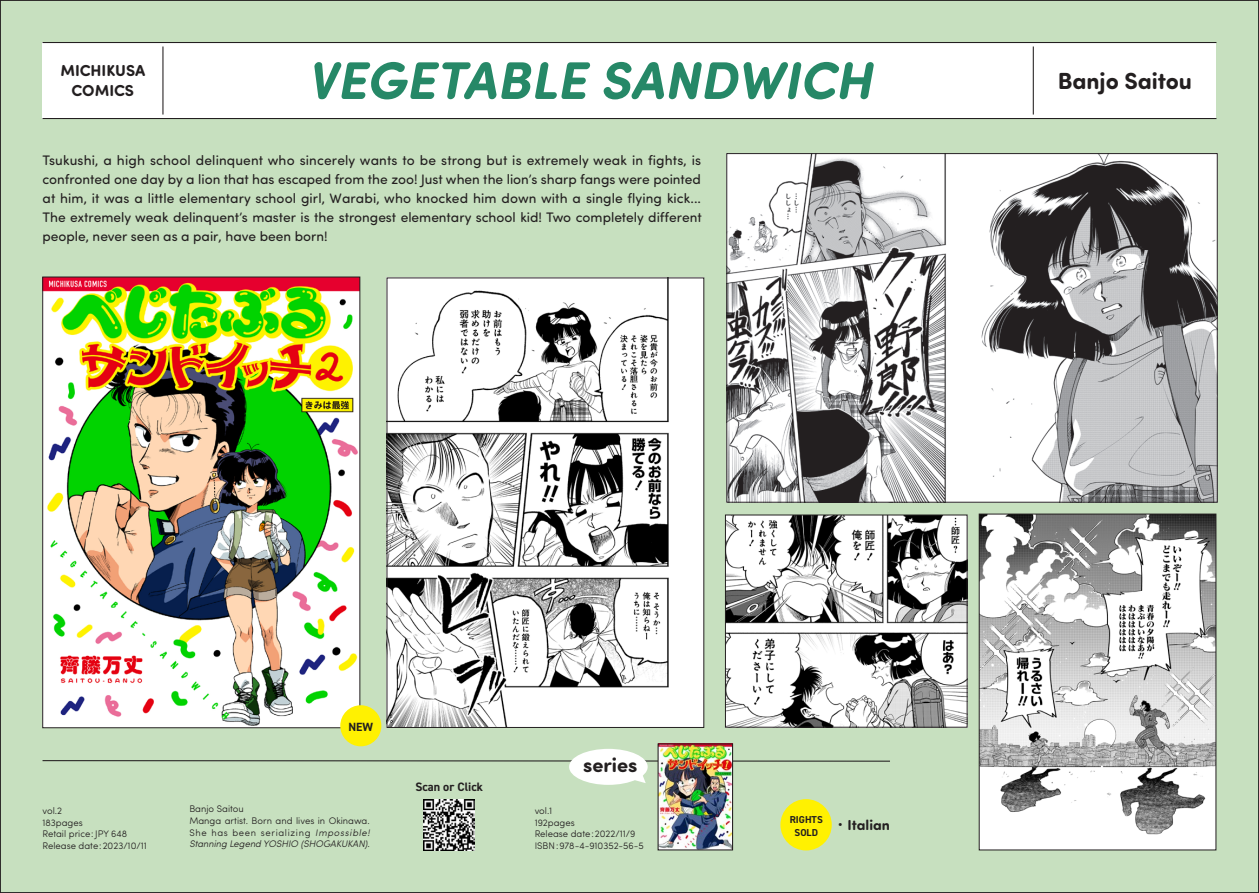
<style>
.page{position:relative;width:1259px;height:893px;background:#fff}
.page>*{position:absolute;margin:0;border:0;box-sizing:border-box;transform-origin:0 0}
.t1{font:italic 700 53.1px "Sofia Pro Soft";color:#268867}
.t2{font:700 23.4px "Sofia Pro Soft";letter-spacing:-.005em;color:#231f20}
.t3{font:700 20.25px "Sofia Pro Soft";color:#231f20}
.t4{font:700 15.9px "Sofia Pro Soft";color:#231f20}
.t5{font:700 14.4px "Sofia Pro Soft";color:#231f20}
.t6{font:13.8px/19.2px "Sofia Pro Soft";color:#231f20;text-align:justify}
.t7{font:700 12.15px "DIN2014";color:#231f20}
.t8{font:700 11.85px "DIN2014";color:#231f20}
.t9{font:700 10.05px "DIN2014";color:#231f20}
.t10{font:300 9.6px/11.7px "Sofia Pro Soft";color:#231f20;text-align:justify}
.s1{font-style:italic}
.s2{font-family:"Koz Min Pr 6 N";font-weight:400}
</style>
<div class="page">
<div style="left:0;top:0;width:1258px;height:893px;background:#c7e0bf"></div>
<svg style="left:42px;top:760px;width:848px;height:2px"></svg>
<div style="left:43px;top:43px;width:1173px;height:76px;background:#fff"></div>
<hr style="left:43px;top:42px;width:1173px;height:1px;background:#231f20">
<hr style="left:43px;top:118px;width:1173px;height:1px;background:#231f20">
<hr style="left:162px;top:47px;width:1px;height:68px;background:#231f20">
<img style="left:424px;top:800px;width:50px;height:50px">
<img style="left:44px;top:279px;width:314px;height:447px">
<div style="left:42px;top:277px;width:318px;height:451px;border:1px solid #231f20"></div>
<img style="left:389px;top:280px;width:313px;height:446px">
<div style="left:387px;top:278px;width:317px;height:450px;border:1px solid #231f20"></div>
<div style="left:569px;top:749px;width:78px;height:36px;background:#fff;border-radius:50%"></div>
<svg style="left:633px;top:772px;width:13px;height:11px"></svg>
<img style="left:728px;top:155px;width:487px;height:345px">
<img style="left:981px;top:516px;width:233px;height:332px">
<div style="left:979px;top:514px;width:237px;height:336px;border:1px solid #231f20"></div>
<img style="left:727px;top:517px;width:238px;height:208px">
<div style="left:725px;top:515px;width:242px;height:212px;border:1px solid #231f20"></div>
<img style="left:659px;top:745px;width:72px;height:103px">
<div style="left:657px;top:743px;width:76px;height:107px;border:1px solid #231f20"></div>
<hr style="left:1032px;top:47px;width:1px;height:68px;background:#231f20">
<div style="left:780px;top:799px;width:51px;height:51px;background:#fff101;border-radius:50%"></div>
<div style="left:340px;top:705px;width:41px;height:41px;background:#fff101;border-radius:50%"></div>
<p class="t4" style="left:60px;top:59px;width:87px">MICHIKUSA</p>
<p class="t4" style="left:71px;top:78px;width:64px">COMICS</p>
<p class="t1" style="left:307px;top:42px;width:566px">VEGETABLE SANDWICH</p>
<p class="t6" style="left:43px;top:150px;width:661px">Tsukushi, a high school delinquent who sincerely wants to be strong but is extremely weak in fights, is confronted one day by a lion that has escaped from the zoo! Just when the lion’s sharp fangs were pointed at him, it was a little elementary school girl, Warabi, who knocked him down with a single flying kick...<br>The extremely weak delinquent’s master is the strongest elementary school kid! Two completely different people, never seen as a pair, have been born!</p>
<p class="t2" style="left:1057px;top:63px;width:136px">Banjo Saitou</p>
<p class="t10" style="left:43px;top:804px;width:21px">vol.2</p>
<p class="t10" style="left:43px;top:816px;width:42px">183pages</p>
<p class="t10" style="left:43px;top:828px;width:86px">Retail price: JPY 648</p>
<p class="t10" style="left:43px;top:839px;width:106px">Release date:2023/10/11</p>
<p class="t8" style="left:348px;top:719px;width:26px">NEW</p>
<p class="t10" style="left:189px;top:803px;width:56px">Banjo Saitou</p>
<p class="t10" style="left:189px;top:814px;width:182px">Manga artist. Born and lives in Okinawa.<br>She has been serializing <span class="s1">Impossible!<br>Stanning Legend YOSHIO (SHOGAKUKAN).</span></p>
<p class="t7" style="left:415px;top:778px;width:69px">Scan or Click</p>
<p class="t3" style="left:583px;top:750px;width:56px">series</p>
<p class="t10" style="left:535px;top:804px;width:19px">vol.1</p>
<p class="t10" style="left:535px;top:816px;width:42px">192pages</p>
<p class="t10" style="left:535px;top:828px;width:102px">Release date:2022/11/9</p>
<p class="t10" style="left:535px;top:839px;width:111px">ISBN:978-4-910352-56-5</p>
<p class="t9" style="left:789px;top:813px;width:35px">RIGHTS</p>
<p class="t9" style="left:794px;top:826px;width:25px">SOLD</p>
<p class="t5" style="left:833px;top:814px;width:58px"><span class="s2">・</span>Italian</p>
</div>
